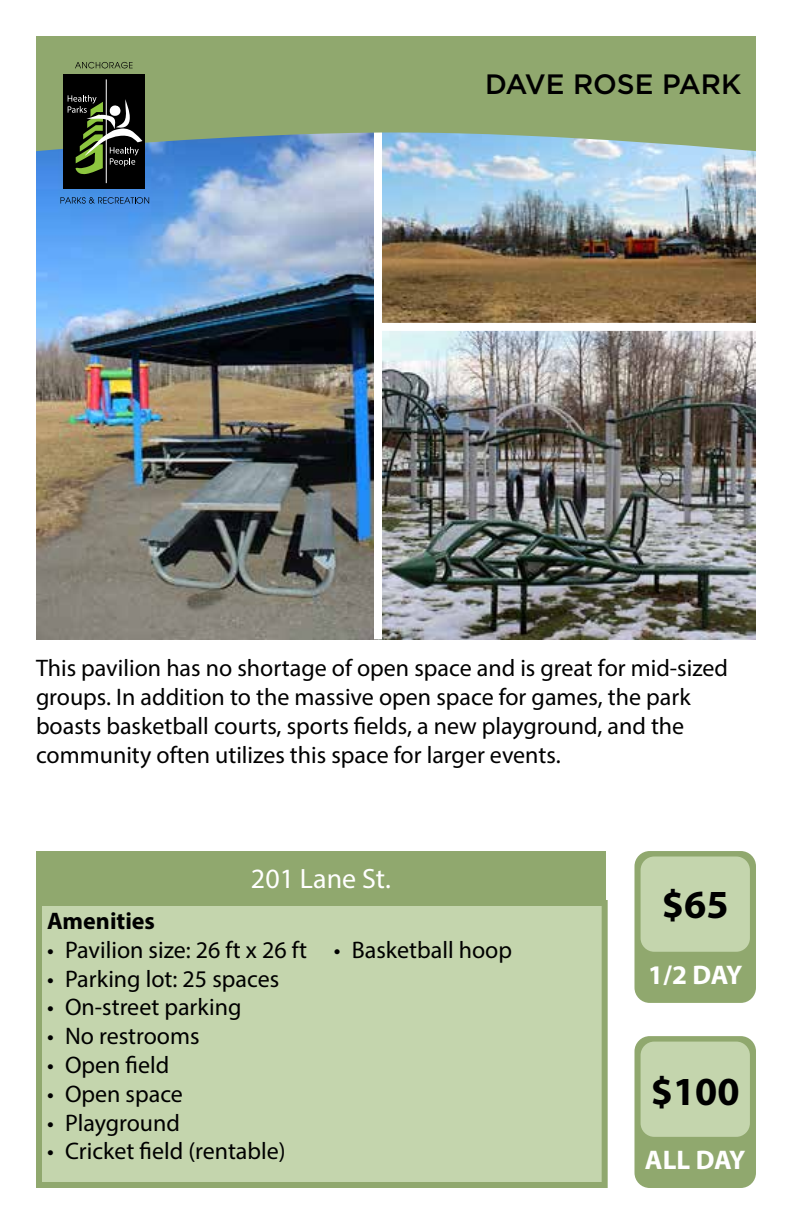
<style>
.page{position:relative;width:792px;height:1224px;background:#fff}
.page>*{position:absolute;margin:0;border:0;box-sizing:border-box;transform-origin:0 0}
.t1{font:700 40px "Myriad Pro";color:#000}
.t2{font:500 28px "Gotham";color:#000}
.t3{font:28px "Myriad Pro";color:#fff}
.t4{font:700 27px "Myriad Pro";letter-spacing:-.015em;color:#fff}
.t5{font:24px/28.8px "Myriad Pro";color:#000}
.t6{font:700 24px "Myriad Pro";color:#000}
</style>
<div class="page">
<img style="left:36px;top:151px;width:720px;height:488px">
<div style="left:374px;top:121px;width:8px;height:518px;background:#fff"></div>
<svg style="left:36px;top:36px;width:720px;height:115px;background:#8fa979"></svg>
<div style="left:63px;top:74px;width:82px;height:115px;background:#000"></div>
<hr style="left:106px;top:79px;width:1px;height:104px;background:#fff">
<svg style="left:68px;top:95px;width:74px;height:79px"></svg>
<svg style="left:75px;top:62px;width:58px;height:6px"></svg>
<svg style="left:60px;top:197px;width:89px;height:7px"></svg>
<div style="left:378px;top:323px;width:378px;height:8px;background:#fff"></div>
<div style="left:36px;top:851px;width:570px;height:53px;background:#90a86e"></div>
<div style="left:634px;top:851px;width:122px;height:152px;background:#90a86e;border-radius:15px"></div>
<div style="left:641px;top:857px;width:109px;height:95px;background:#c4d5ad;border-radius:14px"></div>
<div style="left:634px;top:1036px;width:122px;height:152px;background:#90a86e;border-radius:15px"></div>
<div style="left:641px;top:1042px;width:109px;height:95px;background:#c4d5ad;border-radius:14px"></div>
<div style="left:39px;top:903px;width:566px;height:282px;background:#c4d5ad"></div>
<div style="left:36px;top:900px;width:572px;height:288px;border:6px solid #90a86e"></div>
<p class="t2" style="left:485px;top:66px;width:258px">DAVE ROSE PARK</p>
<p class="t5" style="left:36px;top:653px;width:694px">This pavilion has no shortage of open space and is great for mid-sized groups. In addition to the massive open space for games, the park boasts basketball courts, sports fields, a new playground, and the community often utilizes this space for larger events.</p>
<p class="t3" style="left:251px;top:862px;width:141px">201 Lane St.</p>
<p class="t6" style="left:47px;top:905px;width:110px">Amenities</p>
<p class="t5" style="left:47px;top:935px;width:261px">• Pavilion size: 26 ft x 26 ft</p>
<p class="t5" style="left:47px;top:964px;width:234px">• Parking lot: 25 spaces</p>
<p class="t5" style="left:47px;top:993px;width:196px">• On-street parking</p>
<p class="t5" style="left:47px;top:1021px;width:154px">• No restrooms</p>
<p class="t5" style="left:47px;top:1050px;width:124px">• Open field</p>
<p class="t5" style="left:47px;top:1079px;width:137px">• Open space</p>
<p class="t5" style="left:47px;top:1108px;width:134px">• Playground</p>
<p class="t5" style="left:47px;top:1137px;width:240px">• Cricket field (rentable)</p>
<p class="t5" style="left:334px;top:935px;width:180px">• Basketball hoop</p>
<h1 class="t1" style="left:662px;top:879px;width:68px">$65</h1>
<p class="t4" style="left:648px;top:957px;width:96px">1/2 DAY</p>
<h1 class="t1" style="left:651px;top:1065px;width:90px">$100</h1>
<p class="t4" style="left:645px;top:1142px;width:102px">ALL DAY</p>
</div>
